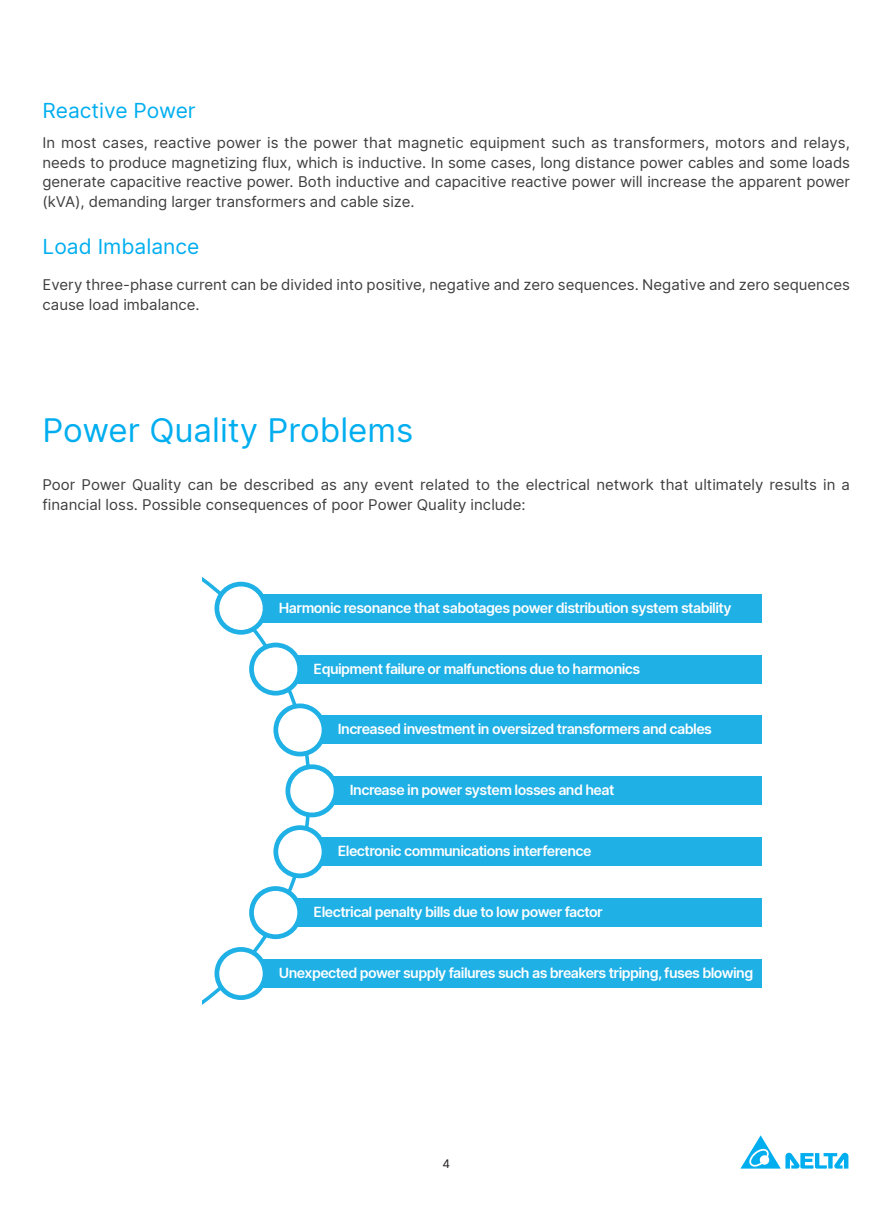
<style>
.page{position:relative;width:893px;height:1212px;background:#fff}
.page>*{position:absolute;margin:0;border:0;box-sizing:border-box;transform-origin:0 0}
.中標{font:33px "Delta Sans";color:#00aeef}
.內文-標題{font:21px "Delta Sans";color:#00aeef}
.內文{font:15px/19.5px "Delta Sans";color:#3e3e3f}
.t1{font:600 14.25px "Delta Sans";letter-spacing:-.04em;color:#fff}
.t2{font:12px "Delta Sans";color:#231f20}
</style>
<div class="page">
<svg style="left:741px;top:1135px;width:107px;height:33px"></svg>
<svg style="left:202px;top:577px;width:111px;height:428px"></svg>
<div style="left:241px;top:594px;width:521px;height:28px;background:#1fb0e6"></div>
<div style="left:217px;top:584px;width:48px;height:48px;background:#fff;border-radius:50%"></div>
<div style="left:214px;top:582px;width:53px;height:53px;border:5px solid #1fb0e6;border-radius:50%"></div>
<div style="left:241px;top:959px;width:521px;height:29px;background:#1fb0e6"></div>
<div style="left:217px;top:949px;width:48px;height:48px;background:#fff;border-radius:50%"></div>
<div style="left:214px;top:947px;width:53px;height:53px;border:5px solid #1fb0e6;border-radius:50%"></div>
<div style="left:276px;top:655px;width:486px;height:28px;background:#1fb0e6"></div>
<div style="left:252px;top:645px;width:48px;height:48px;background:#fff;border-radius:50%"></div>
<div style="left:249px;top:643px;width:53px;height:52px;border:5px solid #1fb0e6;border-radius:50%"></div>
<div style="left:276px;top:898px;width:486px;height:29px;background:#1fb0e6"></div>
<div style="left:252px;top:888px;width:48px;height:49px;background:#fff;border-radius:50%"></div>
<div style="left:249px;top:886px;width:53px;height:53px;border:5px solid #1fb0e6;border-radius:50%"></div>
<div style="left:300px;top:716px;width:462px;height:28px;background:#1fb0e6"></div>
<div style="left:276px;top:706px;width:48px;height:48px;background:#fff;border-radius:50%"></div>
<div style="left:273px;top:703px;width:53px;height:53px;border:5px solid #1fb0e6;border-radius:50%"></div>
<div style="left:300px;top:837px;width:462px;height:29px;background:#1fb0e6"></div>
<div style="left:276px;top:828px;width:48px;height:48px;background:#fff;border-radius:50%"></div>
<div style="left:273px;top:825px;width:53px;height:53px;border:5px solid #1fb0e6;border-radius:50%"></div>
<div style="left:312px;top:776px;width:450px;height:29px;background:#1fb0e6"></div>
<div style="left:288px;top:767px;width:48px;height:48px;background:#fff;border-radius:50%"></div>
<div style="left:285px;top:764px;width:53px;height:53px;border:5px solid #1fb0e6;border-radius:50%"></div>
<p class="內文-標題" style="left:43px;top:95px;width:155px">Reactive Power</p>
<p class="內文" style="left:43px;top:132px;width:809px;text-align:justify">In most cases, reactive power is the power that magnetic equipment such as transformers, motors and relays, needs to produce magnetizing flux, which is inductive. In some cases, long distance power cables and some loads generate capacitive reactive power. Both inductive and capacitive reactive power will increase the apparent power (kVA), demanding larger transformers and cable size.</p>
<p class="內文-標題" style="left:43px;top:231px;width:158px">Load Imbalance</p>
<p class="內文" style="left:43px;top:275px;width:809px">Every three-phase current can be divided into positive, negative and zero sequences. Negative and zero sequences cause load imbalance.</p>
<p class="中標" style="left:43px;top:406px;width:372px">Power Quality Problems</p>
<p class="內文" style="left:43px;top:475px;width:809px">Poor Power Quality can be described as any event related to the electrical network that ultimately results in a financial loss. Possible consequences of poor Power Quality include:</p>
<p class="t1" style="left:279px;top:597px;width:454px">Harmonic resonance that sabotages power distribution system stability</p>
<p class="t1" style="left:314px;top:657px;width:328px">Equipment failure or malfunctions due to harmonics</p>
<p class="t1" style="left:338px;top:718px;width:376px">Increased investment in oversized transformers and cables</p>
<p class="t1" style="left:350px;top:779px;width:266px">Increase in power system losses and heat</p>
<p class="t1" style="left:338px;top:840px;width:255px">Electronic communications interference</p>
<p class="t1" style="left:314px;top:901px;width:291px">Electrical penalty bills due to low power factor</p>
<p class="t1" style="left:279px;top:962px;width:476px">Unexpected power supply failures such as breakers tripping, fuses blowing</p>
<p class="t2" style="left:443px;top:1155px;width:9px">4</p>
</div>
